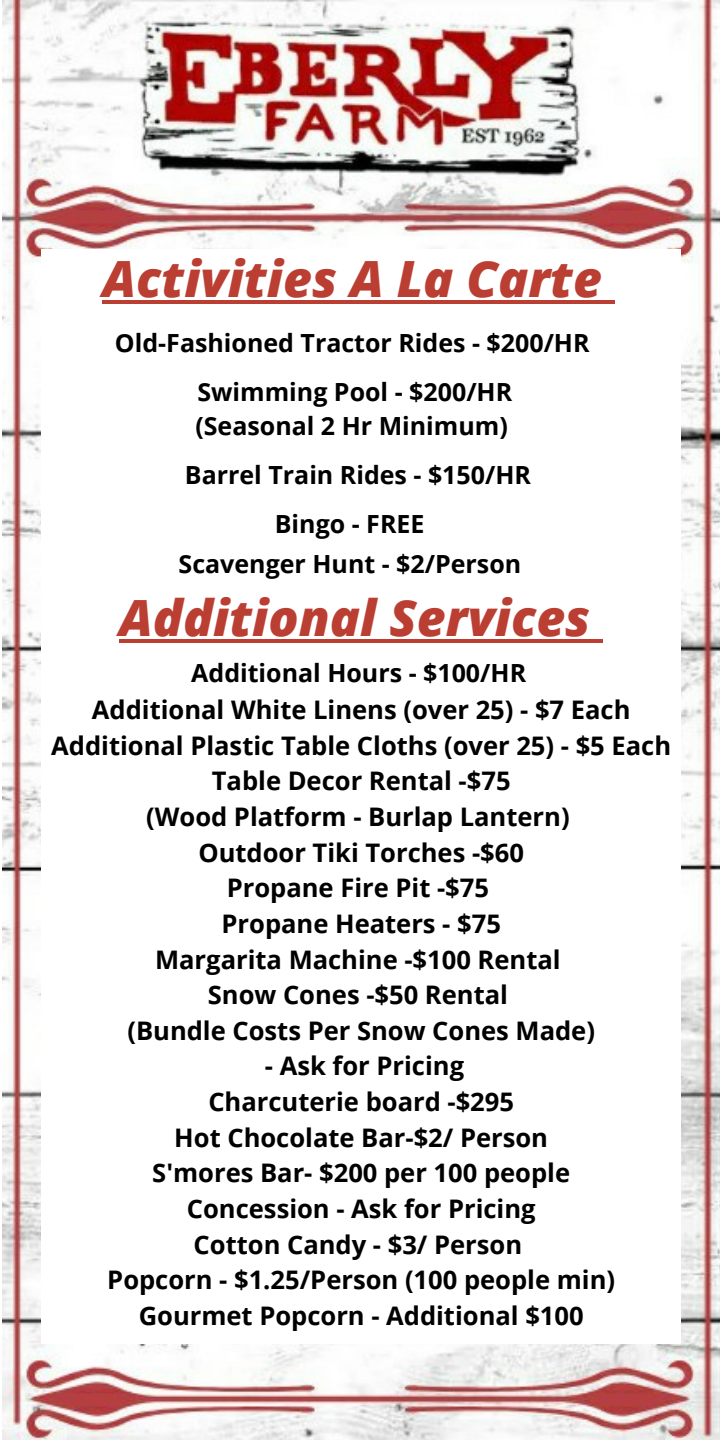
<style>
.page{position:relative;width:720px;height:1440px;background:#fff}
.page>*{position:absolute;margin:0;border:0;box-sizing:border-box;transform-origin:0 0}
.t1{font:italic 800 50px "Open Sans";color:#bb3e32}
.t2{font:700 25.5px/35.5px "Open Sans";color:#000;text-align:center}
.t3{font:700 25px/49.5px "Open Sans";color:#000;text-align:center}
</style>
<div class="page">
<img style="left:2px;top:0;width:718px;height:1440px">
<div style="left:42px;top:249px;width:639px;height:1095px;background:#fff"></div>
<hr style="left:103px;top:300px;width:499px;height:4px;background:#bb3e32">
<hr style="left:602px;top:300px;width:13px;height:4px;background:#bb3e32">
<hr style="left:119px;top:640px;width:471px;height:3px;background:#bb3e32">
<svg style="left:590px;top:640px;width:13px;height:3px"></svg>
<h1 class="t1" style="left:103px;top:243px;width:501px">Activities A La Carte</h1>
<p class="t3" style="left:115px;top:317px;width:476px">Old-Fashioned Tractor Rides - $200/HR<br>Swimming Pool - $200/HR</p>
<p class="t3" style="left:195px;top:400px;width:314px">(Seasonal 2 Hr Minimum)</p>
<p class="t3" style="left:185px;top:449px;width:348px">Barrel Train Rides - $150/HR</p>
<p class="t3" style="left:275px;top:499px;width:151px">Bingo - FREE</p>
<p class="t3" style="left:179px;top:539px;width:344px">Scavenger Hunt - $2/Person</p>
<h1 class="t1" style="left:119px;top:582px;width:473px">Additional Services</h1>
<p class="t3" style="left:191px;top:647px;width:336px">Additional Hours - $100/HR</p>
<p class="t2" style="left:51px;top:692px;width:621px">Additional White Linens (over 25) - $7 Each<br>Additional Plastic Table Cloths (over 25) - $5 Each<br>Table Decor Rental -$75<br>(Wood Platform - Burlap Lantern)<br>Outdoor Tiki Torches -$60<br>Propane Fire Pit -$75<br>Propane Heaters - $75<br>Margarita Machine -$100 Rental<br>Snow Cones -$50 Rental<br>(Bundle Costs Per Snow Cones Made)</p>
<p class="t2" style="left:107px;top:1048px;width:509px">- Ask for Pricing<br>Charcuterie board -$295<br>Hot Chocolate Bar-$2/ Person<br>S'mores Bar- $200 per 100 people<br>Concession - Ask for Pricing<br>Cotton Candy - $3/ Person<br>Popcorn - $1.25/Person (100 people min)<br>Gourmet Popcorn - Additional $100</p>
</div>
